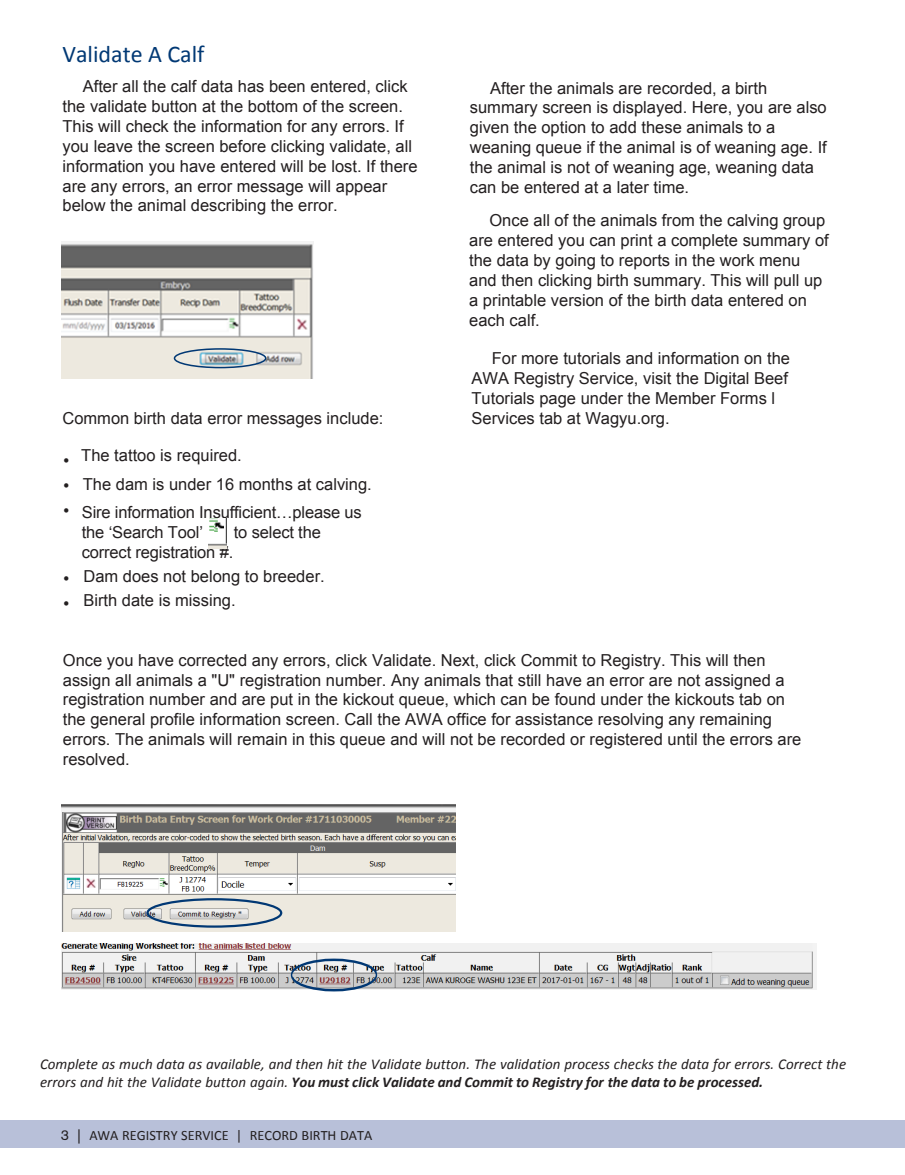
<style>
.page{position:relative;width:905px;height:1175px;background:#fff}
.page>*{position:absolute;margin:0;border:0;box-sizing:border-box;transform-origin:0 0}
.Sub_heads_-_Navy{font:24px "Calibri";color:#013874}
.t1{font:16.5px/19.8px "Arial";color:#231f20}
.t2{font:16.5px "Minion Pro";color:#231f20}
.t3{font:italic 15px/18px "Calibri";color:#231f20}
.t4{font:14.25px "Calibri";color:#231f20}
.s1{font-family:"Minion Pro"}
.s2{font-weight:700}
.s3{font-family:"Akzidenz Grotesk BE"}
</style>
<div class="page">
<div style="left:0;top:1120px;width:904px;height:28px;background:#b8c0d9"></div>
<img style="left:209px;top:518px;width:17px;height:31px">
<img style="left:61px;top:804px;width:394px;height:127px">
<div style="left:146px;top:898px;width:136px;height:29px;border:2px solid #013874;border-radius:50%"></div>
<img style="left:61px;top:242px;width:252px;height:136px">
<div style="left:174px;top:348px;width:92px;height:20px;border:2px solid #013874;border-radius:50%"></div>
<img style="left:61px;top:943px;width:755px;height:46px">
<div style="left:290px;top:958px;width:87px;height:33px;border:2px solid #013874;border-radius:50%"></div>
<p class="Sub_heads_-_Navy" style="left:62px;top:39px;width:144px">Validate A Calf</p>
<p class="t1" style="left:62px;top:77px;width:356px;text-indent:20px">After all the calf data has been entered, click the validate button at the bottom of the screen.<br>This will check the information for any errors. If you leave the screen before clicking validate, all information you have entered will be lost. If there are any errors, an error message will appear below the animal describing the error.</p>
<p class="t1" style="left:62px;top:409px;width:322px">Common birth data error messages include:</p>
<p class="t1" style="left:63px;top:445px;width:180px"><span class="s1">•</span> The tattoo is required.</p>
<p class="t1" style="left:63px;top:474px;width:310px"><span class="s1">•</span> The dam is under 16 months at calving.</p>
<p class="t2" style="left:63px;top:497px;width:8px">•</p>
<p class="t1" style="left:82px;top:502px;width:281px">Sire information Insufficient…please us the ‘Search Tool’</p>
<p class="t1" style="left:234px;top:522px;width:88px">to select the</p>
<p class="t1" style="left:82px;top:542px;width:153px">correct registration #.</p>
<p class="t1" style="left:63px;top:567px;width:263px"><span class="s1">•</span> Dam does not belong to breeder.</p>
<p class="t2" style="left:63px;top:590px;width:8px">•</p>
<p class="t1" style="left:83px;top:590px;width:154px">Birth date is missing.</p>
<p class="t1" style="left:470px;top:78px;width:358px;text-indent:20px">After the animals are recorded, a birth summary screen is displayed. Here, you are also given the option to add these animals to a weaning queue if the animal is of weaning age. If the animal is not of weaning age, weaning data can be entered at a later time.</p>
<p class="t1" style="left:469px;top:211px;width:361px;text-indent:20px">Once all of the animals from the calving group are entered you can print a complete summary of the data by going to reports in the work menu and then clicking birth summary. This will pull up a printable version of the birth data entered on each calf.</p>
<p class="t1" style="left:471px;top:348px;width:320px;text-indent:20px">For more tutorials and information on the AWA Registry Service, visit the Digital Beef Tutorials page under the Member Forms l Services tab at Wagyu.org.</p>
<p class="t1" style="left:63px;top:650px;width:740px">Once you have corrected any errors, click Validate. Next, click Commit to Registry. This will then assign all animals a "U" registration number. Any animals that still have an error are not assigned a registration number and are put in the kickout queue, which can be found under the kickouts tab on the general profile information screen. Call the AWA office for assistance resolving any remaining errors. The animals will remain in this queue and will not be recorded or registered until the errors are resolved.</p>
<p class="t3" style="left:40px;top:1054px;width:807px">Complete as much data as available, and then hit the Validate button. The validation process checks the data for errors. Correct the errors and hit the Validate button again. <span class="s2">You must click Validate and Commit to Registry for the data to be processed.</span></p>
<p class="t4" style="left:61px;top:1126px;width:313px"><span class="s3">3 |</span> AWA REGISTRY SERVICE | RECORD BIRTH DATA</p>
</div>
